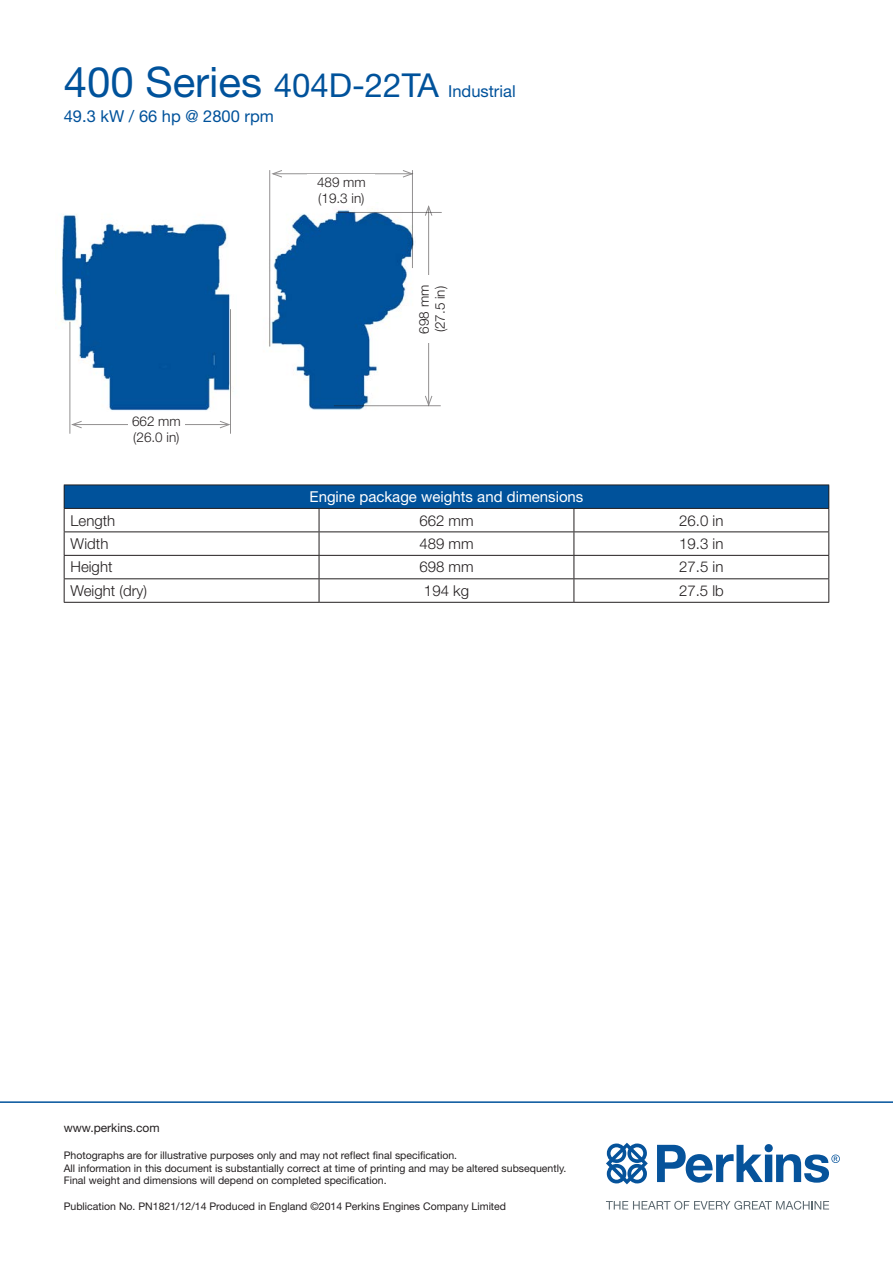
<style>
.page{position:relative;width:893px;height:1263px;background:#fff}
.page>*{position:absolute;margin:0;border:0;box-sizing:border-box;transform-origin:0 0}
.t1{font:16.5px/24.8px "Helvetica Neue";color:#00529b}
.Table_-_Text_Centred{font:300 15px "Helvetica Neue";color:#231f20}
.Table_-_Headings_Cen{font:15px "Helvetica Neue";color:#fff}
.Table_-_Text_Left__1{font:300 15px "Helvetica Neue";color:#231f20}
.t2{font:300 13.5px/16.2px "Helvetica Neue";color:#231f20}
.t3{font:12px "Helvetica Neue";color:#231f20}
.t4{font:10.5px/12.6px "Helvetica Neue";color:#231f20}
.s1{font-size:42px}
.s2{font-size:33px}
</style>
<div class="page">
<svg style="left:606px;top:1201px;width:223px;height:9px"></svg>
<svg style="left:606px;top:1143px;width:42px;height:41px"></svg>
<svg style="left:657px;top:1144px;width:183px;height:39px"></svg>
<hr style="left:273px;top:173px;width:139px;height:1px;background:#231f20">
<svg style="left:271px;top:170px;width:12px;height:8px"></svg>
<svg style="left:402px;top:170px;width:10px;height:8px"></svg>
<img style="left:55px;top:202px;width:361px;height:210px">
<hr style="left:230px;top:309px;width:1px;height:125px;background:#231f20">
<hr style="left:73px;top:424px;width:156px;height:1px;background:#231f20">
<svg style="left:71px;top:421px;width:12px;height:8px"></svg>
<svg style="left:219px;top:420px;width:12px;height:9px"></svg>
<div style="left:128px;top:415px;width:57px;height:35px;background:#fff"></div>
<hr style="left:334px;top:405px;width:107px;height:1px;background:#231f20">
<hr style="left:337px;top:212px;width:105px;height:1px;background:#231f20">
<hr style="left:428px;top:207px;width:1px;height:198px;background:#231f20">
<svg style="left:424px;top:395px;width:9px;height:12px"></svg>
<svg style="left:424px;top:205px;width:9px;height:12px"></svg>
<div style="left:416px;top:275px;width:31px;height:68px;background:#fff"></div>
<hr style="left:269px;top:170px;width:1px;height:176px;background:#231f20">
<hr style="left:412px;top:170px;width:1px;height:98px;background:#231f20">
<div style="left:307px;top:174px;width:68px;height:31px;background:#fff"></div>
<hr style="left:70px;top:322px;width:1px;height:112px;background:#231f20">
<hr style="left:0;top:1101px;width:893px;height:2px;background:#00529b">
<div style="left:64px;top:485px;width:765px;height:23px;background:#00529b"></div>
<svg style="left:65px;top:509px;width:763px;height:93px"></svg>
<hr style="left:319px;top:508px;width:255px;height:1px;background:#231f20">
<hr style="left:574px;top:508px;width:255px;height:1px;background:#231f20">
<hr style="left:64px;top:531px;width:255px;height:1px;background:#231f20">
<hr style="left:319px;top:531px;width:255px;height:1px;background:#231f20">
<hr style="left:574px;top:531px;width:255px;height:1px;background:#231f20">
<hr style="left:64px;top:555px;width:255px;height:1px;background:#231f20">
<hr style="left:319px;top:555px;width:255px;height:1px;background:#231f20">
<hr style="left:574px;top:555px;width:255px;height:1px;background:#231f20">
<hr style="left:64px;top:578px;width:255px;height:1px;background:#231f20">
<hr style="left:319px;top:578px;width:255px;height:1px;background:#231f20">
<hr style="left:574px;top:578px;width:255px;height:1px;background:#231f20">
<svg style="left:574px;top:509px;width:1px;height:93px"></svg>
<hr style="left:64px;top:602px;width:255px;height:1px;background:#231f20">
<hr style="left:64px;top:485px;width:255px;height:1px;background:#231f20">
<svg style="left:64px;top:485px;width:1px;height:117px"></svg>
<hr style="left:319px;top:485px;width:255px;height:1px;background:#231f20">
<hr style="left:574px;top:485px;width:255px;height:1px;background:#231f20">
<hr style="left:64px;top:508px;width:255px;height:1px;background:#231f20">
<svg style="left:319px;top:509px;width:1px;height:93px"></svg>
<svg style="left:828px;top:485px;width:1px;height:117px"></svg>
<hr style="left:319px;top:602px;width:255px;height:1px;background:#231f20">
<hr style="left:574px;top:602px;width:255px;height:1px;background:#231f20">
<h1 class="t1" style="left:64px;top:78px;width:453px"><span class="s1">400 Series</span> <span class="s2">404D-22TA</span> Industrial<br>49.3 kW / 66 hp @ 2800 rpm</h1>
<p class="t2" style="left:132px;top:412px;width:50px">662 mm (26.0 in)</p>
<p class="t2" style="left:317px;top:174px;width:50px">489 mm</p>
<p class="t2" style="left:318px;top:190px;width:48px">(19.3 in)</p>
<p class="t2" style="left:416px;top:334px;width:50px;rotate:-90deg">698 mm</p>
<p class="t2" style="left:432px;top:332px;width:48px;rotate:-90deg">(27.5 in)</p>
<p class="Table_-_Headings_Cen" style="left:309px;top:488px;width:275px">Engine package weights and dimensions</p>
<p class="Table_-_Text_Left__1" style="left:71px;top:511px;width:46px">Length</p>
<p class="Table_-_Text_Centred" style="left:419px;top:511px;width:56px">662 mm</p>
<p class="Table_-_Text_Centred" style="left:679px;top:511px;width:46px">26.0 in</p>
<p class="Table_-_Text_Left__1" style="left:71px;top:534px;width:39px">Width</p>
<p class="Table_-_Text_Centred" style="left:419px;top:534px;width:56px">489 mm</p>
<p class="Table_-_Text_Centred" style="left:679px;top:534px;width:46px">19.3 in</p>
<p class="Table_-_Text_Left__1" style="left:71px;top:558px;width:43px">Height</p>
<p class="Table_-_Text_Centred" style="left:419px;top:558px;width:56px">698 mm</p>
<p class="Table_-_Text_Centred" style="left:679px;top:558px;width:46px">27.5 in</p>
<p class="Table_-_Text_Left__1" style="left:71px;top:581px;width:78px">Weight (dry)</p>
<p class="Table_-_Text_Centred" style="left:424px;top:581px;width:47px">194 kg</p>
<p class="Table_-_Text_Centred" style="left:679px;top:581px;width:46px">27.5 lb</p>
<p class="t3" style="left:64px;top:1121px;width:97px">www.perkins.com</p>
<p class="t4" style="left:64px;top:1149px;width:504px">Photographs are for illustrative purposes only and may not reflect final specification.<br>All information in this document is substantially correct at time of printing and may be altered subsequently.<br>Final weight and dimensions will depend on completed specification.</p>
<p class="t4" style="left:64px;top:1199px;width:444px">Publication No. PN1821/12/14 Produced in England ©2014 Perkins Engines Company Limited</p>
</div>
